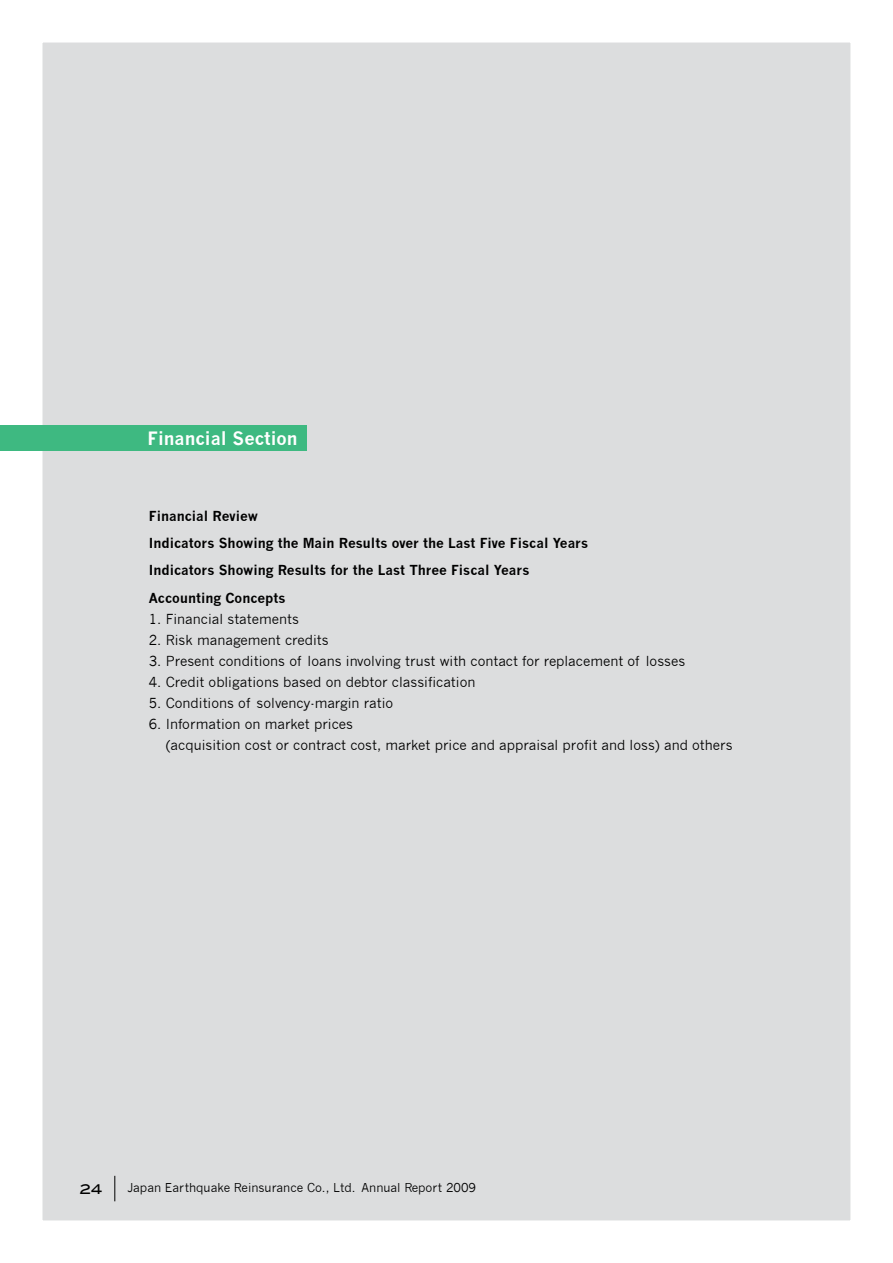
<style>
.page{position:relative;width:893px;height:1263px;background:#fff}
.page>*{position:absolute;margin:0;border:0;box-sizing:border-box;transform-origin:0 0}
.t1{font:700 18px "News Gothic";color:#fff}
.t2{font:13.5px/21px "News Gothic";color:#000}
.t3{font:700 13.5px/27.5px "News Gothic";color:#000}
.t4{font:500 13.5px "Blair ITC";color:#000}
.t5{font:12px "News Gothic";color:#000}
</style>
<div class="page">
<div style="left:21px;top:21px;width:851px;height:1221px;background:#dcddde"></div>
<div style="left:0;top:0;width:893px;height:1263px;border:43px solid #fff"></div>
<svg style="left:114px;top:1176px;width:1px;height:25px"></svg>
<svg style="left:892px;top:0;width:1px;height:1263px"></svg>
<div style="left:0;top:425px;width:306px;height:26px;background:#3eb981"></div>
<h1 class="t1" style="left:148px;top:427px;width:152px">Financial Section</h1>
<p class="t3" style="left:149px;top:502px;width:441px">Financial Review<br>Indicators Showing the Main Results over the Last Five Fiscal Years Indicators Showing Results for the Last Three Fiscal Years Accounting Concepts</p>
<p class="t2" style="left:149px;top:608px;width:152px">1. Financial statements</p>
<p class="t2" style="left:149px;top:629px;width:181px">2. Risk management credits</p>
<p class="t2" style="left:149px;top:650px;width:538px">3. Present conditions of loans involving trust with contact for replacement of losses</p>
<p class="t2" style="left:149px;top:671px;width:328px">4. Credit obligations based on debtor classification</p>
<p class="t2" style="left:149px;top:692px;width:246px">5. Conditions of solvency-margin ratio</p>
<p class="t2" style="left:166px;top:713px;width:568px;text-indent:-17px">6. Information on market prices<br>(acquisition cost or contract cost, market price and appraisal profit and loss) and others</p>
<p class="t4" style="left:80px;top:1180px;width:24px">24</p>
<p class="t5" style="left:128px;top:1181px;width:350px">Japan Earthquake Reinsurance Co., Ltd. Annual Report 2009</p>
</div>
